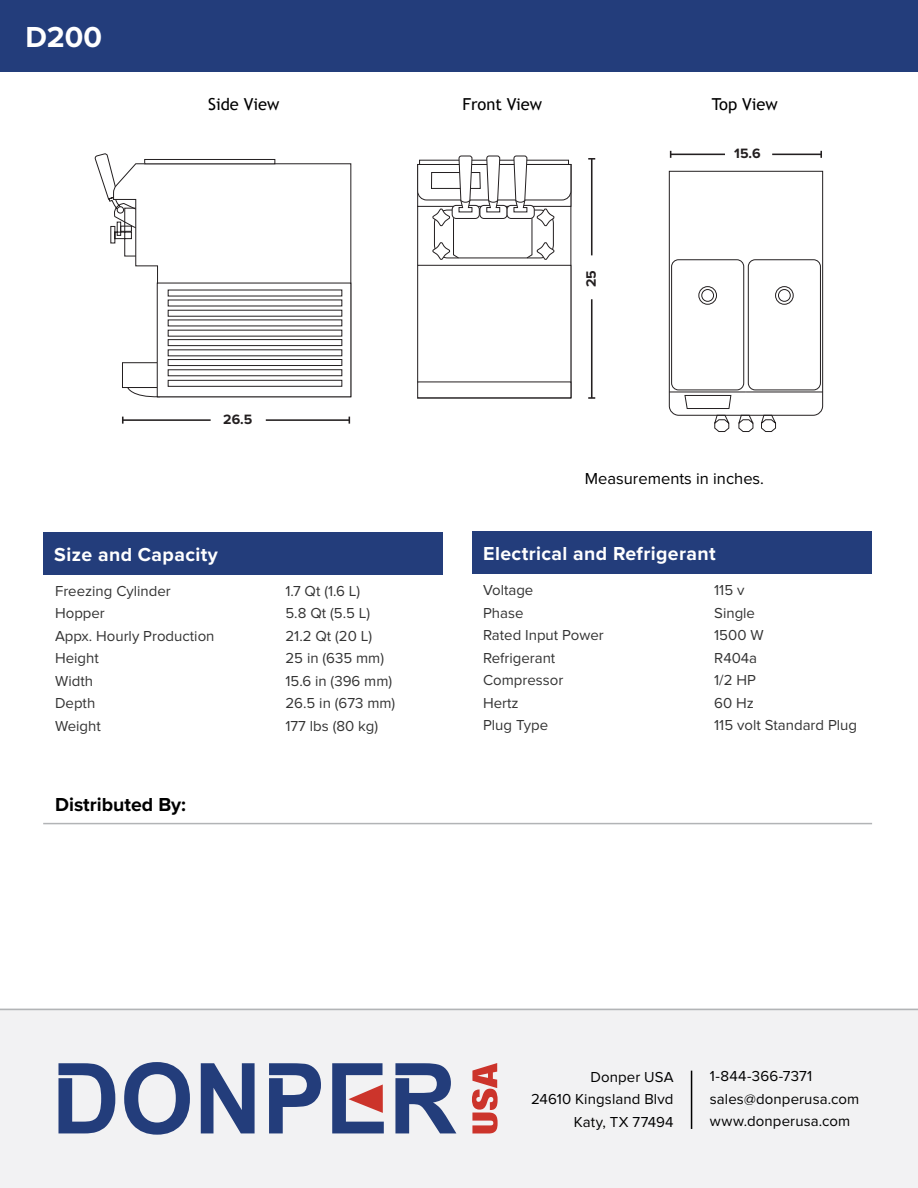
<style>
.page{position:relative;width:918px;height:1188px;background:#fff}
.page>*{position:absolute;margin:0;border:0;box-sizing:border-box;transform-origin:0 0}
.TradeGothic_3{font:700 30px "Proxima Nova";color:#fff}
.Spec_Titles{font:700 19.5px "Proxima Nova";letter-spacing:.02em;color:#fff}
.Specs_Bold{font:700 19.5px "Proxima Nova";color:#000}
.t1{font:16.5px "Trebuchet MS";color:#000}
.TradeGothic_3-2{font:16.5px "Proxima Nova";color:#000}
.TradeGothic_2{font:15px/22.5px "Proxima Nova";color:#000}
.TradeGothic_2-2{font:700 14.1px "Proxima Nova";color:#231f20}
</style>
<div class="page">
<div style="left:472px;top:531px;width:400px;height:43px;background:#233d7b"></div>
<div style="left:44px;top:532px;width:399px;height:42px;background:#233d7b"></div>
<div style="left:0;top:1009px;width:918px;height:179px;background:#f2f2f3"></div>
<svg style="left:124px;top:1062px;width:66px;height:73px"></svg>
<svg style="left:201px;top:1063px;width:54px;height:70px"></svg>
<svg style="left:332px;top:1063px;width:52px;height:70px"></svg>
<svg style="left:269px;top:1063px;width:52px;height:70px"></svg>
<svg style="left:58px;top:1063px;width:57px;height:70px"></svg>
<svg style="left:395px;top:1063px;width:61px;height:70px"></svg>
<svg style="left:472px;top:1063px;width:26px;height:70px"></svg>
<hr style="left:691px;top:1071px;width:1px;height:58px;background:#000">
<hr style="left:0;top:1009px;width:918px;height:1px;background:#b2b4b6">
<div style="left:0;top:0;width:918px;height:72px;background:#233d7b"></div>
<hr style="left:43px;top:823px;width:829px;height:1px;background:#b2b4b6">
<hr style="left:266px;top:419px;width:83px;height:2px;background:#231f20">
<hr style="left:123px;top:419px;width:88px;height:2px;background:#231f20">
<svg style="left:122px;top:417px;width:2px;height:7px"></svg>
<hr style="left:591px;top:159px;width:2px;height:96px;background:#231f20">
<svg style="left:588px;top:158px;width:7px;height:2px"></svg>
<hr style="left:591px;top:299px;width:2px;height:99px;background:#231f20">
<svg style="left:588px;top:397px;width:7px;height:2px"></svg>
<hr style="left:772px;top:154px;width:49px;height:1px;background:#231f20">
<svg style="left:820px;top:151px;width:2px;height:7px"></svg>
<hr style="left:671px;top:154px;width:54px;height:1px;background:#231f20">
<svg style="left:419px;top:264px;width:150px;height:1px"></svg>
<div style="left:417px;top:265px;width:154px;height:133px;border:1px solid #231f20"></div>
<div style="left:417px;top:382px;width:154px;height:16px;border:1px solid #231f20"></div>
<svg style="left:417px;top:155px;width:155px;height:105px"></svg>
<svg style="left:95px;top:154px;width:18px;height:90px"></svg>
<svg style="left:113px;top:163px;width:238px;height:234px"></svg>
<svg style="left:159px;top:285px;width:190px;height:110px"></svg>
<div style="left:157px;top:283px;width:194px;height:114px;border:1px solid #231f20"></div>
<div style="left:144px;top:159px;width:131px;height:5px;border:1px solid #231f20"></div>
<div style="left:117px;top:206px;width:7px;height:7px;border:1px solid #231f20;border-radius:50%"></div>
<div style="left:168px;top:290px;width:174px;height:6px;background:#fff"></div>
<div style="left:168px;top:300px;width:174px;height:6px;background:#fff"></div>
<div style="left:168px;top:310px;width:174px;height:6px;background:#fff"></div>
<div style="left:168px;top:320px;width:174px;height:6px;background:#fff"></div>
<div style="left:168px;top:330px;width:174px;height:6px;background:#fff"></div>
<div style="left:168px;top:340px;width:174px;height:6px;background:#fff"></div>
<div style="left:168px;top:339px;width:174px;height:7px;border:1px solid #231f20"></div>
<div style="left:168px;top:350px;width:174px;height:6px;background:#fff"></div>
<div style="left:168px;top:360px;width:174px;height:6px;background:#fff"></div>
<div style="left:168px;top:359px;width:174px;height:7px;border:1px solid #231f20"></div>
<div style="left:168px;top:370px;width:174px;height:6px;background:#fff"></div>
<div style="left:168px;top:369px;width:174px;height:7px;border:1px solid #231f20"></div>
<div style="left:168px;top:380px;width:174px;height:6px;background:#fff"></div>
<div style="left:168px;top:380px;width:174px;height:7px;border:1px solid #231f20"></div>
<svg style="left:668px;top:170px;width:156px;height:262px"></svg>
<p class="TradeGothic_3" style="left:25px;top:20px;width:78px">D200</p>
<p class="t1" style="left:208px;top:94px;width:73px">Side View</p>
<p class="t1" style="left:462px;top:94px;width:81px">Front View</p>
<p class="t1" style="left:712px;top:94px;width:67px">Top View</p>
<p class="TradeGothic_2-2" style="left:223px;top:411px;width:31px">26.5</p>
<p class="TradeGothic_2-2" style="left:583px;top:287px;width:18px;rotate:-90deg">25</p>
<p class="TradeGothic_2-2" style="left:734px;top:145px;width:28px">15.6</p>
<p class="TradeGothic_3-2" style="left:585px;top:469px;width:181px">Measurements in inches.</p>
<p class="Spec_Titles" style="left:54px;top:543px;width:165px">Size and Capacity</p>
<p class="Spec_Titles" style="left:483px;top:542px;width:234px">Electrical and Refrigerant</p>
<p class="TradeGothic_2" style="left:55px;top:580px;width:161px">Freezing Cylinder<br>Hopper<br>Appx. Hourly Production<br>Height<br>Width<br>Depth<br>Weight</p>
<p class="TradeGothic_2" style="left:285px;top:580px;width:111px">1.7 Qt (1.6 L)<br>5.8 Qt (5.5 L)<br>21.2 Qt (20 L)<br>25 in (635 mm)<br>15.6 in (396 mm)<br>26.5 in (673 mm)<br>177 lbs (80 kg)</p>
<p class="TradeGothic_2" style="left:483px;top:579px;width:122px">Voltage<br>Phase<br>Rated Input Power<br>Refrigerant<br>Compressor<br>Hertz<br>Plug Type</p>
<p class="TradeGothic_2" style="left:714px;top:579px;width:144px">115 v<br>Single<br>1500 W<br>R404a<br>1/2 HP<br>60 Hz<br>115 volt Standard Plug</p>
<p class="Specs_Bold" style="left:55px;top:793px;width:133px">Distributed By:</p>
<p class="TradeGothic_2" style="left:590px;top:1066px;width:85px">Donper USA</p>
<p class="TradeGothic_2" style="left:531px;top:1088px;width:144px">24610 Kingsland Blvd</p>
<p class="TradeGothic_2" style="left:574px;top:1111px;width:101px">Katy, TX 77494</p>
<p class="TradeGothic_2" style="left:710px;top:1065px;width:104px">1-844-366-7371</p>
<p class="TradeGothic_2" style="left:710px;top:1088px;width:151px">sales@donperusa.com</p>
<p class="TradeGothic_2" style="left:710px;top:1110px;width:142px">www.donperusa.com</p>
</div>
